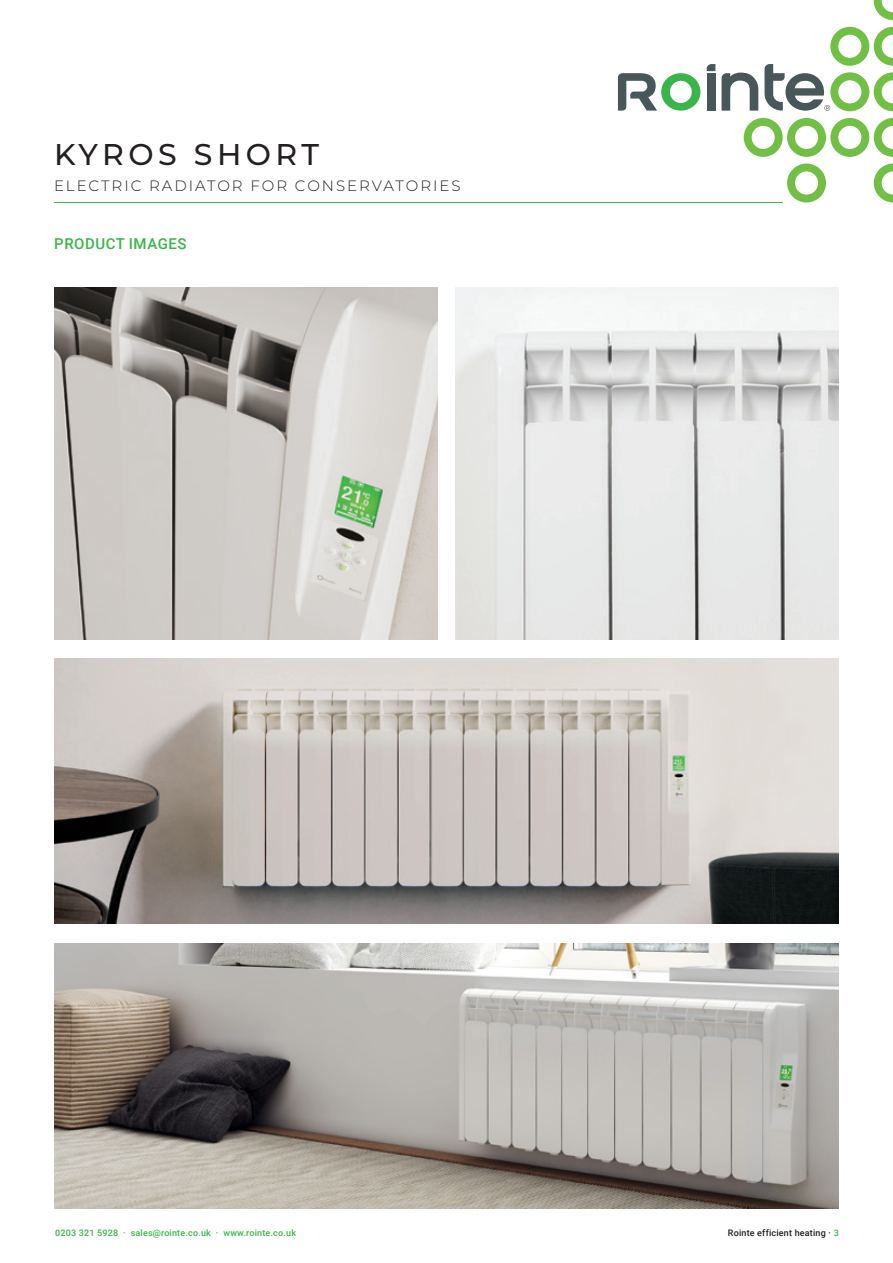
<style>
.page{position:relative;width:893px;height:1263px;background:#fff}
.page>*{position:absolute;margin:0;border:0;box-sizing:border-box;transform-origin:0 0}
.t1{font:500 30px "Montserrat";letter-spacing:.15em;color:#231f20}
.t2{font:300 15px "Montserrat";letter-spacing:.13em;color:#231f20}
.t3{font:500 15px "Roboto";letter-spacing:.035em;color:#3ab54a}
.t4{font:500 9px "Roboto";letter-spacing:.02em;color:#3ab54a}
.t5{font:500 9px "Roboto";letter-spacing:.02em;color:#231f20}
.s1{color:#3ab54a}
</style>
<div class="page">
<img style="left:54px;top:288px;width:384px;height:351px">
<img style="left:455px;top:288px;width:384px;height:351px">
<hr style="left:54px;top:202px;width:729px;height:1px;background:#3ab54a">
<svg style="left:787px;top:164px;width:39px;height:38px"></svg>
<svg style="left:874px;top:163px;width:19px;height:39px"></svg>
<svg style="left:744px;top:118px;width:149px;height:39px"></svg>
<svg style="left:721px;top:73px;width:37px;height:38px"></svg>
<svg style="left:618px;top:73px;width:82px;height:38px"></svg>
<svg style="left:707px;top:64px;width:8px;height:7px"></svg>
<div style="left:707px;top:73px;width:8px;height:38px;background:#48575a"></div>
<svg style="left:874px;top:0;width:19px;height:20px"></svg>
<svg style="left:764px;top:27px;width:129px;height:84px"></svg>
<img style="left:54px;top:658px;width:785px;height:266px">
<img style="left:54px;top:943px;width:785px;height:266px">
<p class="t1" style="left:54px;top:133px;width:267px">KYROS SHORT</p>
<p class="t2" style="left:54px;top:175px;width:408px">ELECTRIC RADIATOR FOR CONSERVATORIES</p>
<p class="t3" style="left:54px;top:233px;width:134px">PRODUCT IMAGES</p>
<p class="t4" style="left:55px;top:1226px;width:242px">0203 321 5928 · sales@rointe.co.uk · www.rointe.co.uk</p>
<p class="t5" style="left:728px;top:1226px;width:113px">Rointe efficient heating · <span class="s1">3</span></p>
</div>
